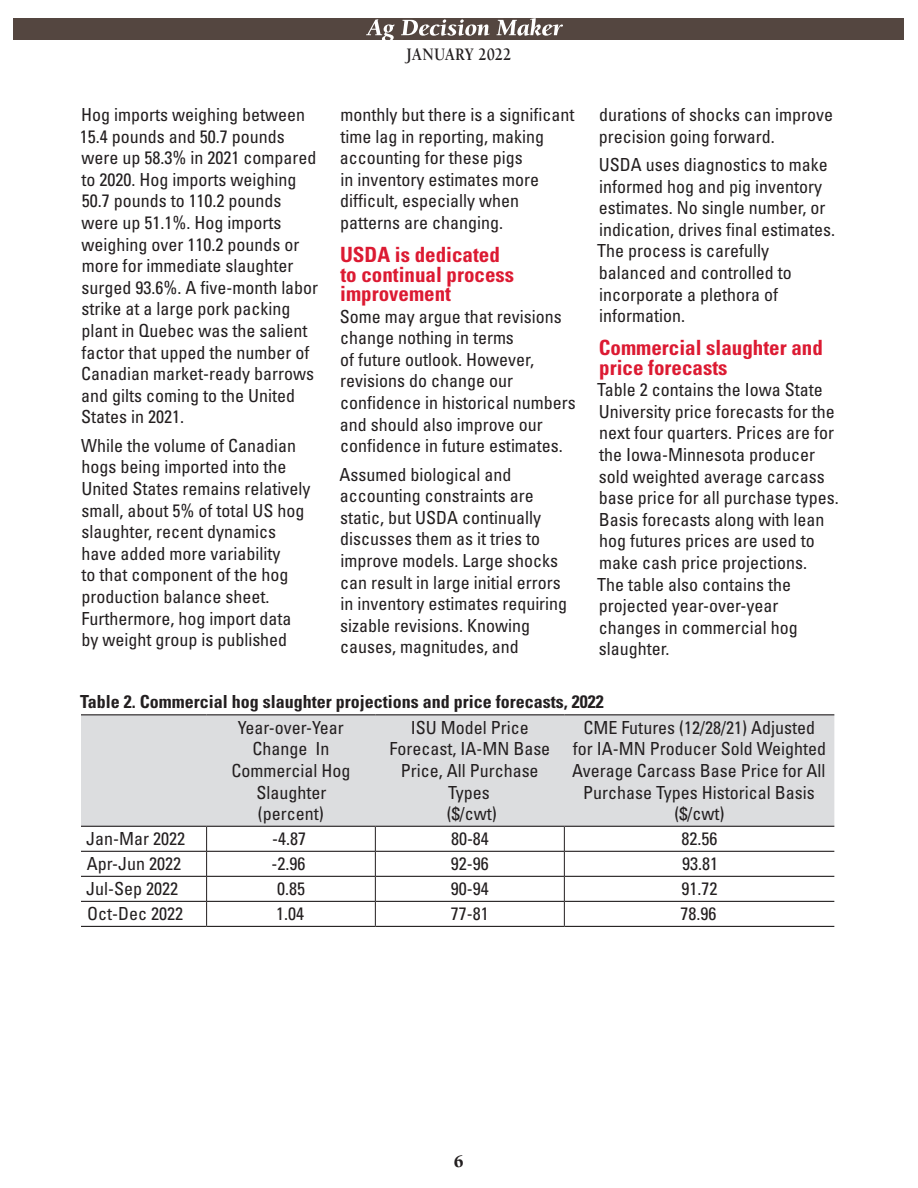
<style>
.page{position:relative;width:918px;height:1188px;background:#fff}
.page>*{position:absolute;margin:0;border:0;box-sizing:border-box;transform-origin:0 0}
.H2_header1_in_articl{font:700 condensed 21px/19.5px "Univers LT Std";color:#dc1a32}
.copy{font:condensed 18px/21.6px "Univers LT Std";color:#231f20}
.copy-2{font:700 condensed 18px "Univers LT Std";color:#231f20}
.t1{font:700 18px "Berkeley Std";color:#231f20;scale:.85 1}
.t2{font:900 18px "Berkeley Std";color:#231f20}
</style>
<div class="page">
<div style="left:14px;top:18px;width:890px;height:22px;background:#544640"></div>
<svg style="left:366px;top:18px;width:197px;height:22px"></svg>
<div style="left:81px;top:715px;width:753px;height:111px;background:#dcdddf"></div>
<hr style="left:81px;top:826px;width:126px;height:1px;background:#231f20">
<hr style="left:207px;top:826px;width:168px;height:1px;background:#231f20">
<hr style="left:375px;top:826px;width:189px;height:1px;background:#231f20">
<hr style="left:564px;top:826px;width:270px;height:1px;background:#231f20">
<hr style="left:81px;top:851px;width:125px;height:1px;background:#231f20">
<hr style="left:207px;top:851px;width:168px;height:1px;background:#231f20">
<hr style="left:376px;top:851px;width:188px;height:1px;background:#231f20">
<hr style="left:565px;top:851px;width:269px;height:1px;background:#231f20">
<hr style="left:81px;top:876px;width:125px;height:1px;background:#231f20">
<hr style="left:207px;top:876px;width:168px;height:1px;background:#231f20">
<hr style="left:376px;top:876px;width:188px;height:1px;background:#231f20">
<hr style="left:565px;top:876px;width:269px;height:1px;background:#231f20">
<hr style="left:81px;top:901px;width:125px;height:1px;background:#231f20">
<hr style="left:207px;top:901px;width:168px;height:1px;background:#231f20">
<hr style="left:376px;top:901px;width:188px;height:1px;background:#231f20">
<hr style="left:565px;top:901px;width:269px;height:1px;background:#231f20">
<hr style="left:81px;top:926px;width:126px;height:1px;background:#231f20">
<hr style="left:207px;top:926px;width:168px;height:1px;background:#231f20">
<hr style="left:375px;top:926px;width:189px;height:1px;background:#231f20">
<hr style="left:564px;top:926px;width:270px;height:1px;background:#231f20">
<svg style="left:206px;top:827px;width:1px;height:99px"></svg>
<svg style="left:375px;top:827px;width:1px;height:99px"></svg>
<svg style="left:564px;top:827px;width:1px;height:99px"></svg>
<hr style="left:81px;top:714px;width:126px;height:1px;background:#231f20">
<hr style="left:207px;top:714px;width:168px;height:1px;background:#231f20">
<hr style="left:375px;top:714px;width:189px;height:1px;background:#231f20">
<hr style="left:564px;top:714px;width:270px;height:1px;background:#231f20">
<p class="t1" style="left:407px;top:44px;width:125px">JANUARY 2022</p>
<p class="copy" style="left:599px;top:104px;width:236px">durations of shocks can improve precision going forward.</p>
<p class="copy" style="left:597px;top:154px;width:239px">USDA uses diagnostics to make informed hog and pig inventory estimates. No single number, or indication, drives final estimates.<br>The process is carefully balanced and controlled to incorporate a plethora of information.</p>
<p class="H2_header1_in_articl" style="left:599px;top:338px;width:225px">Commercial slaughter and price forecasts</p>
<p class="copy" style="left:597px;top:379px;width:243px">Table 2 contains the Iowa State<br>University price forecasts for the next four quarters. Prices are for the Iowa-Minnesota producer sold weighted average carcass base price for all purchase types.<br>Basis forecasts along with lean hog futures prices are used to make cash price projections.<br>The table also contains the projected year-over-year changes in commercial hog slaughter.</p>
<p class="copy-2" style="left:80px;top:691px;width:525px">Table 2. Commercial hog slaughter projections and price forecasts, 2022</p>
<p class="copy" style="left:231px;top:716px;width:120px;text-align:center">Year-over-Year<br>Change In<br>Commercial Hog<br>Slaughter (percent)</p>
<p class="copy" style="left:389px;top:716px;width:162px;text-align:center">ISU Model Price<br>Forecast, IA-MN Base<br>Price, All Purchase<br>Types<br>($/cwt)</p>
<p class="copy" style="left:572px;top:716px;width:255px;text-align:center">CME Futures (12/28/21) Adjusted for IA-MN Producer Sold Weighted<br>Average Carcass Base Price for All<br>Purchase Types Historical Basis ($/cwt)</p>
<p class="copy" style="left:86px;top:828px;width:100px">Jan-Mar 2022</p>
<p class="copy" style="left:272px;top:828px;width:35px">-4.87</p>
<p class="copy" style="left:451px;top:828px;width:39px">80-84</p>
<p class="copy" style="left:681px;top:828px;width:37px">82.56</p>
<p class="copy" style="left:87px;top:853px;width:96px">Apr-Jun 2022</p>
<p class="copy" style="left:272px;top:853px;width:35px">-2.96</p>
<p class="copy" style="left:451px;top:853px;width:39px">92-96</p>
<p class="copy" style="left:682px;top:853px;width:37px">93.81</p>
<p class="copy" style="left:86px;top:878px;width:93px">Jul-Sep 2022</p>
<p class="copy" style="left:277px;top:878px;width:29px">0.85</p>
<p class="copy" style="left:451px;top:878px;width:39px">90-94</p>
<p class="copy" style="left:681px;top:878px;width:37px">91.72</p>
<p class="copy" style="left:87px;top:903px;width:97px">Oct-Dec 2022</p>
<p class="copy" style="left:276px;top:903px;width:29px">1.04</p>
<p class="copy" style="left:451px;top:903px;width:39px">77-81</p>
<p class="copy" style="left:681px;top:903px;width:37px">78.96</p>
<p class="copy" style="left:340px;top:104px;width:236px">monthly but there is a significant time lag in reporting, making accounting for these pigs<br>in inventory estimates more difficult, especially when patterns are changing.</p>
<p class="H2_header1_in_articl" style="left:340px;top:245px;width:176px">USDA is dedicated to continual process improvement</p>
<p class="copy" style="left:340px;top:305px;width:238px">Some may argue that revisions change nothing in terms<br>of future outlook. However, revisions do change our confidence in historical numbers and should also improve our confidence in future estimates.</p>
<p class="copy" style="left:340px;top:463px;width:229px">Assumed biological and accounting constraints are static, but USDA continually discusses them as it tries to improve models. Large shocks can result in large initial errors in inventory estimates requiring sizable revisions. Knowing causes, magnitudes, and</p>
<p class="copy" style="left:80px;top:104px;width:240px">Hog imports weighing between<br>15.4 pounds and 50.7 pounds were up 58.3% in 2021 compared to 2020. Hog imports weighing<br>50.7 pounds to 110.2 pounds were up 51.1%. Hog imports weighing over 110.2 pounds or more for immediate slaughter surged 93.6%. A five-month labor strike at a large pork packing plant in Quebec was the salient factor that upped the number of<br>Canadian market-ready barrows and gilts coming to the United<br>States in 2021.</p>
<p class="copy" style="left:81px;top:434px;width:231px">While the volume of Canadian hogs being imported into the<br>United States remains relatively small, about 5% of total US hog slaughter, recent dynamics have added more variability<br>to that component of the hog production balance sheet.<br>Furthermore, hog import data by weight group is published</p>
<p class="t2" style="left:454px;top:1152px;width:12px">6</p>
</div>
